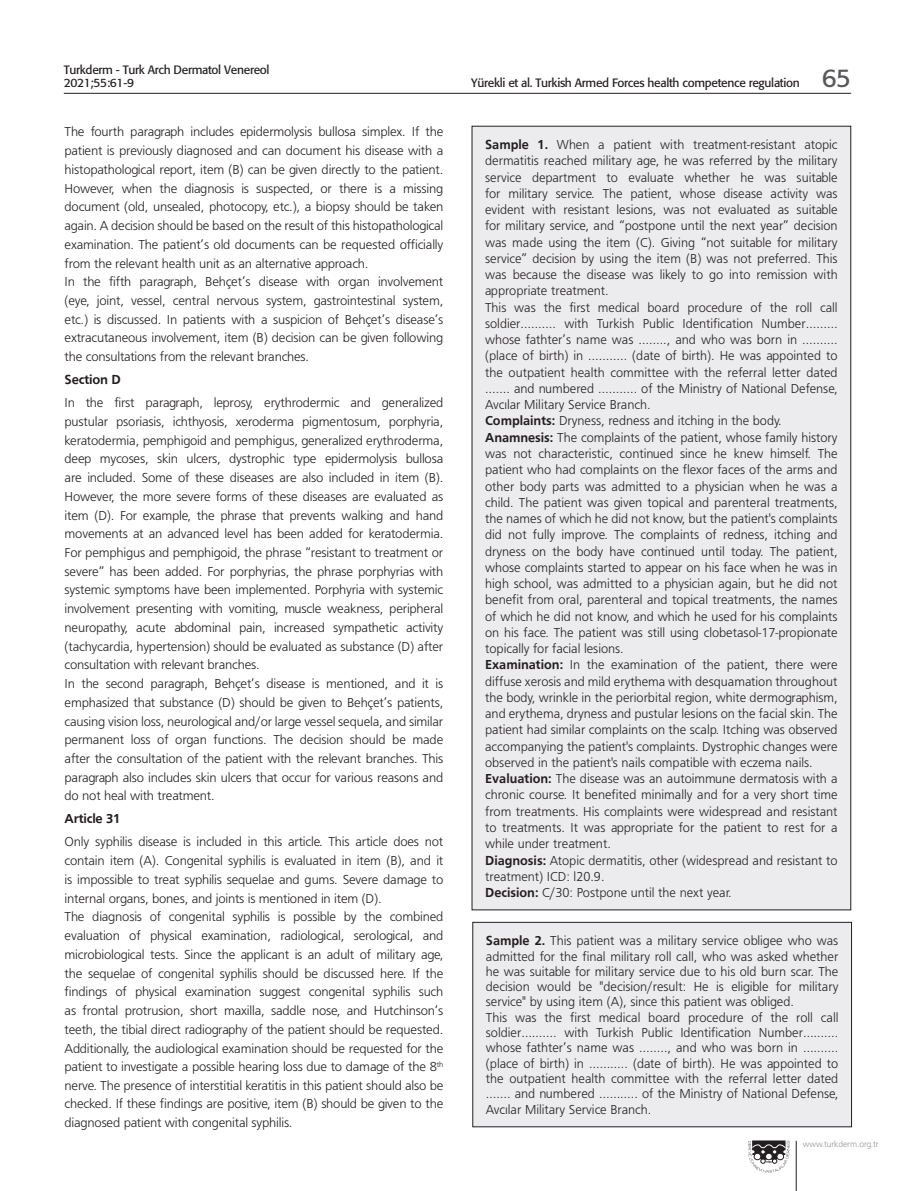
<style>
.page{position:relative;width:915px;height:1191px;background:#fff}
.page>*{position:absolute;margin:0;border:0;box-sizing:border-box;transform-origin:0 0}
.t1{font:25.5px "Formata Tr";color:#57585a}
.t2{font:13.5px/18.8px "Frugal Normal Tr";letter-spacing:-.015em;color:#231f20}
.t3{font:13.5px "Frugal Bold Tr";letter-spacing:-.015em;color:#231f20}
.t4{font:12px/12.8px "Formata Tr";letter-spacing:-.025em;color:#231f20}
.t5{font:9px "Frugal Normal Tr";letter-spacing:-.01em;color:#939598}
.s1{font-family:"Frugal Bold Tr"}
</style>
<div class="page">
<hr style="left:795px;top:1140px;width:1px;height:51px;background:#231f20">
<hr style="left:64px;top:93px;width:786px;height:1px;background:#231f20">
<svg style="left:748px;top:1140px;width:41px;height:32px"></svg>
<div style="left:472px;top:126px;width:378px;height:784px;background:#ececee"></div>
<div style="left:472px;top:922px;width:379px;height:204px;background:#ececee"></div>
<div style="left:472px;top:922px;width:379px;height:205px;border:1px solid #231f20"></div>
<p class="t4" style="left:64px;top:63px;width:207px">Turkderm - Turk Arch Dermatol Venereol<br>2021;55:61-9</p>
<p class="t2" style="left:65px;top:122px;width:380px">The fourth paragraph includes epidermolysis bullosa simplex. If the patient is previously diagnosed and can document his disease with a histopathological report, item (B) can be given directly to the patient.<br>However, when the diagnosis is suspected, or there is a missing document (old, unsealed, photocopy, etc.), a biopsy should be taken again. A decision should be based on the result of this histopathological examination. The patient’s old documents can be requested officially from the relevant health unit as an alternative approach.<br>In the fifth paragraph, Behçet’s disease with organ involvement (eye, joint, vessel, central nervous system, gastrointestinal system, etc.) is discussed. In patients with a suspicion of Behçet’s disease’s extracutaneous involvement, item (B) decision can be given following the consultations from the relevant branches.</p>
<p class="t3" style="left:65px;top:372px;width:58px">Section D</p>
<p class="t2" style="left:65px;top:393px;width:380px">In the first paragraph, leprosy, erythrodermic and generalized pustular psoriasis, ichthyosis, xeroderma pigmentosum, porphyria, keratodermia, pemphigoid and pemphigus, generalized erythroderma, deep mycoses, skin ulcers, dystrophic type epidermolysis bullosa are included. Some of these diseases are also included in item (B).<br>However, the more severe forms of these diseases are evaluated as item (D). For example, the phrase that prevents walking and hand movements at an advanced level has been added for keratodermia.<br>For pemphigus and pemphigoid, the phrase “resistant to treatment or severe” has been added. For porphyrias, the phrase porphyrias with systemic symptoms have been implemented. Porphyria with systemic involvement presenting with vomiting, muscle weakness, peripheral neuropathy, acute abdominal pain, increased sympathetic activity (tachycardia, hypertension) should be evaluated as substance (D) after consultation with relevant branches.<br>In the second paragraph, Behçet’s disease is mentioned, and it is emphasized that substance (D) should be given to Behçet’s patients, causing vision loss, neurological and/or large vessel sequela, and similar permanent loss of organ functions. The decision should be made after the consultation of the patient with the relevant branches. This paragraph also includes skin ulcers that occur for various reasons and do not heal with treatment.</p>
<p class="t3" style="left:65px;top:811px;width:57px">Article 31</p>
<p class="t2" style="left:65px;top:832px;width:380px">Only syphilis disease is included in this article. This article does not contain item (A). Congenital syphilis is evaluated in item (B), and it is impossible to treat syphilis sequelae and gums. Severe damage to internal organs, bones, and joints is mentioned in item (D).<br>The diagnosis of congenital syphilis is possible by the combined evaluation of physical examination, radiological, serological, and microbiological tests. Since the applicant is an adult of military age, the sequelae of congenital syphilis should be discussed here. If the findings of physical examination suggest congenital syphilis such as frontal protrusion, short maxilla, saddle nose, and Hutchinson’s teeth, the tibial direct radiography of the patient should be requested.<br>Additionally, the audiological examination should be requested for the patient to investigate a possible hearing loss due to damage of the 8<sup>th </sup>nerve. The presence of interstitial keratitis in this patient should also be checked. If these findings are positive, item (B) should be given to the diagnosed patient with congenital syphilis.</p>
<p class="t4" style="left:471px;top:76px;width:330px">Yürekli et al. Turkish Armed Forces health competence regulation</p>
<h1 class="t1" style="left:821px;top:62px;width:31px">65</h1>
<p class="t2" style="left:485px;top:136px;width:354px;line-height:16.2px"><span class="s1">Sample 1.</span> When a patient with treatment-resistant atopic dermatitis reached military age, he was referred by the military service department to evaluate whether he was suitable for military service. The patient, whose disease activity was evident with resistant lesions, was not evaluated as suitable for military service, and “postpone until the next year” decision was made using the item (C). Giving “not suitable for military service” decision by using the item (B) was not preferred. This was because the disease was likely to go into remission with appropriate treatment.<br>This was the first medical board procedure of the roll call soldier………. with Turkish Public Identification Number……… whose fathter’s name was …….., and who was born in ………. (place of birth) in ……….. (date of birth). He was appointed to the outpatient health committee with the referral letter dated ……. and numbered ……….. of the Ministry of National Defense, Avcılar Military Service Branch.<br><span class="s1">Complaints:</span> Dryness, redness and itching in the body.<br><span class="s1">Anamnesis:</span> The complaints of the patient, whose family history was not characteristic, continued since he knew himself. The patient who had complaints on the flexor faces of the arms and other body parts was admitted to a physician when he was a child. The patient was given topical and parenteral treatments, the names of which he did not know, but the patient's complaints did not fully improve. The complaints of redness, itching and dryness on the body have continued until today. The patient, whose complaints started to appear on his face when he was in high school, was admitted to a physician again, but he did not benefit from oral, parenteral and topical treatments, the names of which he did not know, and which he used for his complaints on his face. The patient was still using clobetasol-17-propionate topically for facial lesions.<br><span class="s1">Examination:</span> In the examination of the patient, there were diffuse xerosis and mild erythema with desquamation throughout the body, wrinkle in the periorbital region, white dermographism, and erythema, dryness and pustular lesions on the facial skin. The patient had similar complaints on the scalp. Itching was observed accompanying the patient's complaints. Dystrophic changes were observed in the patient's nails compatible with eczema nails.<br><span class="s1">Evaluation:</span> The disease was an autoimmune dermatosis with a chronic course. It benefited minimally and for a very short time from treatments. His complaints were widespread and resistant to treatments. It was appropriate for the patient to rest for a while under treatment.<br><span class="s1">Diagnosis:</span> Atopic dermatitis, other (widespread and resistant to treatment) ICD: l20.9.<br><span class="s1">Decision:</span> C/30: Postpone until the next year.</p>
<p class="t2" style="left:485px;top:933px;width:354px;line-height:15.3px"><span class="s1">Sample 2.</span> This patient was a military service obligee who was admitted for the final military roll call, who was asked whether he was suitable for military service due to his old burn scar. The decision would be "decision/result: He is eligible for military service" by using item (A), since this patient was obliged.<br>This was the first medical board procedure of the roll call soldier………. with Turkish Public Identification Number………. whose fathter’s name was …….., and who was born in ………. (place of birth) in ……….. (date of birth). He was appointed to the outpatient health committee with the referral letter dated ……. and numbered ……….. of the Ministry of National Defense, Avcılar Military Service Branch.</p>
<p class="t5" style="left:802px;top:1139px;width:77px">www.turkderm.org.tr</p>
</div>
